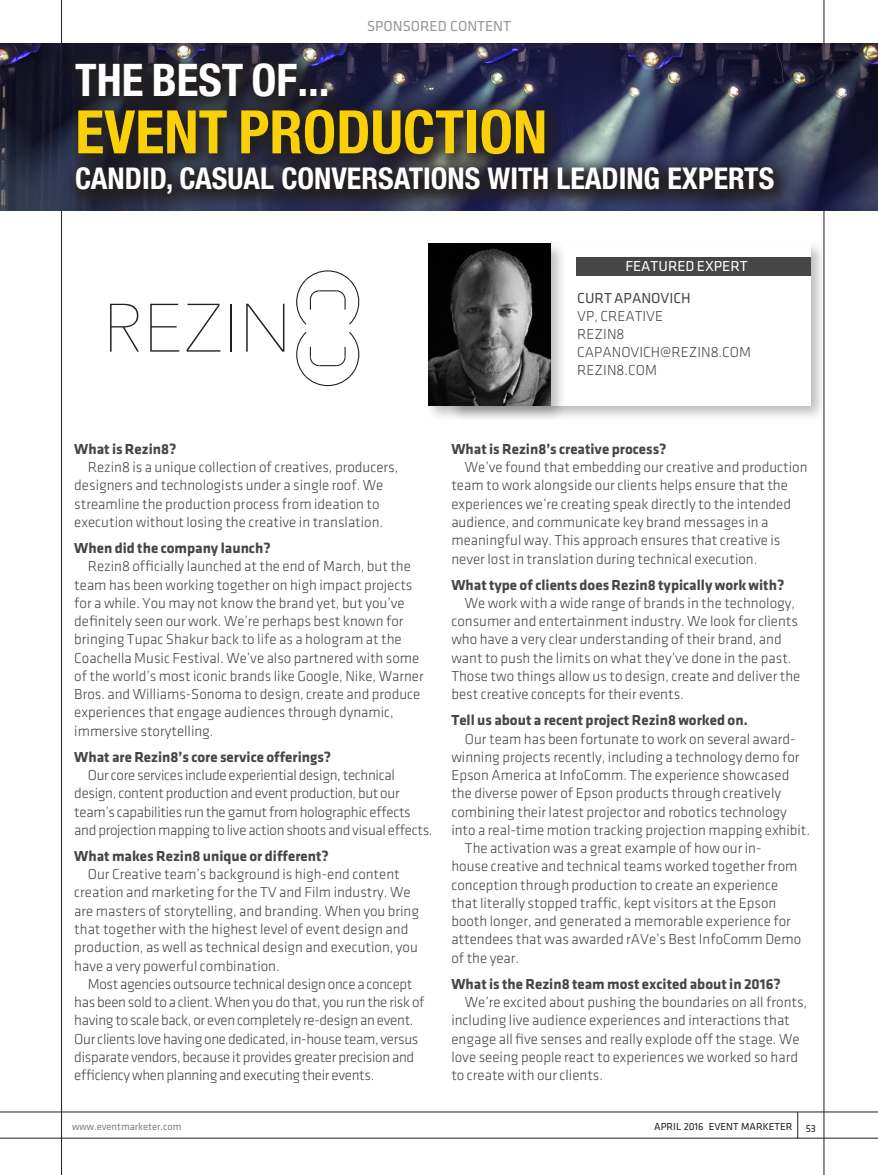
<style>
.page{position:relative;width:878px;height:1175px;background:#fff}
.page>*{position:absolute;margin:0;border:0;box-sizing:border-box;transform-origin:0 0}
.body{font:700 condensed 60px "Helvetica Neue LT Std";color:#fad109}
.body-2{font:700 condensed 45px "Helvetica Neue LT Std";color:#fff}
.t1{font:700 condensed 30px "Helvetica Neue LT Std";color:#fff}
.body-3{font:15px/18.3px "Klavika Light TF";color:#464647}
.body-4{font:15px/18.3px "Klavika Light TF";letter-spacing:-.02em;color:#464647}
.question{font:700 15px "Klavika";color:#464647}
.contactt{font:15px "Klavika Light TF";color:#464647}
.banner{font:15px "Klavika";color:#949698}
.contact{font:15px "Klavika";color:#fff}
.blue_contact{font:15px "Klavika";color:#464647}
.t2{font:10.5px "Klavika";color:#231f20}
.t3{font:10.5px "Klavika";color:#808285}
</style>
<div class="page">
<hr style="left:823px;top:0;width:1px;height:1174px;background:#231f20">
<hr style="left:61px;top:0;width:1px;height:1174px;background:#231f20">
<svg style="left:797px;top:1112px;width:1px;height:25px"></svg>
<hr style="left:0;top:1111px;width:878px;height:1px;background:#231f20">
<hr style="left:0;top:1137px;width:878px;height:1px;background:#231f20">
<img style="left:0;top:43px;width:878px;height:167px">
<svg style="left:63px;top:51px;width:731px;height:160px;background:#2b2c3e"></svg>
<div style="left:447px;top:240px;width:380px;height:182px;background:#231f20;opacity:.3"></div>
<div style="left:451px;top:244px;width:359px;height:162px;background:#fff"></div>
<div style="left:576px;top:257px;width:234px;height:18px;background:#464647"></div>
<div style="left:425px;top:240px;width:142px;height:182px;background:#231f20;opacity:.3"></div>
<img style="left:429px;top:244px;width:121px;height:162px">
<svg style="left:296px;top:270px;width:63px;height:54px"></svg>
<svg style="left:296px;top:332px;width:63px;height:54px"></svg>
<svg style="left:110px;top:304px;width:29px;height:47px"></svg>
<svg style="left:150px;top:304px;width:29px;height:47px"></svg>
<svg style="left:187px;top:304px;width:33px;height:47px"></svg>
<hr style="left:230px;top:304px;width:2px;height:47px;background:#231f20">
<svg style="left:246px;top:304px;width:38px;height:47px"></svg>
<p class="banner" style="left:367px;top:18px;width:145px">SPONSORED CONTENT</p>
<p class="body-2" style="left:75px;top:53px;width:256px">THE BEST OF...</p>
<p class="body" style="left:75px;top:96px;width:473px">EVENT PRODUCTION</p>
<p class="t1" style="left:75px;top:160px;width:700px">CANDID, CASUAL CONVERSATIONS WITH LEADING EXPERTS</p>
<p class="contact" style="left:625px;top:258px;width:124px">FEATURED EXPERT</p>
<p class="blue_contact" style="left:577px;top:289px;width:115px">CURT APANOVICH</p>
<p class="contactt" style="left:577px;top:307px;width:87px">VP, CREATIVE</p>
<p class="contactt" style="left:577px;top:325px;width:49px">REZIN8</p>
<p class="contactt" style="left:577px;top:343px;width:175px">CAPANOVICH@REZIN8.COM</p>
<p class="contactt" style="left:577px;top:361px;width:81px">REZIN8.COM</p>
<p class="question" style="left:74px;top:441px;width:104px">What is Rezin8?</p>
<p class="body-3" style="left:74px;top:458px;width:325px;text-indent:14px">Rezin8 is a unique collection of creatives, producers, designers and technologists under a single roof. We streamline the production process from ideation to execution without losing the creative in translation.</p>
<p class="question" style="left:74px;top:540px;width:198px">When did the company launch?</p>
<p class="body-3" style="left:74px;top:557px;width:351px;text-indent:14px">Rezin8 officially launched at the end of March, but the team has been working together on high impact projects for a while. You may not know the brand yet, but you’ve definitely seen our work. We’re perhaps best known for bringing Tupac Shakur back to life as a hologram at the Coachella Music Festival. We’ve also partnered with some of the world’s most iconic brands like Google, Nike, Warner Bros. and Williams-Sonoma to design, create and produce experiences that engage audiences through dynamic, immersive storytelling.</p>
<p class="question" style="left:74px;top:748px;width:258px">What are Rezin8’s core service offerings?</p>
<p class="body-4" style="left:74px;top:766px;width:360px;text-indent:14px">Our core services include experiential design, technical design, content production and event production, but our team’s capabilities run the gamut from holographic effects and projection mapping to live action shoots and visual effects.</p>
<p class="question" style="left:74px;top:847px;width:256px">What makes Rezin8 unique or different?</p>
<p class="body-3" style="left:74px;top:865px;width:346px;text-indent:14px">Our Creative team’s background is high-end content creation and marketing for the TV and Film industry. We are masters of storytelling, and branding. When you bring that together with the highest level of event design and production, as well as technical design and execution, you have a very powerful combination.</p>
<p class="body-4" style="left:74px;top:975px;width:352px;text-indent:14px">Most agencies outsource technical design once a concept has been sold to a client. When you do that, you run the risk of having to scale back, or even completely re-design an event.<br>Our clients love having one dedicated, in-house team, versus disparate vendors, because it provides greater precision and efficiency when planning and executing their events.</p>
<p class="question" style="left:451px;top:441px;width:217px">What is Rezin8’s creative process?</p>
<p class="body-3" style="left:451px;top:458px;width:357px;text-indent:14px">We’ve found that embedding our creative and production team to work alongside our clients helps ensure that the experiences we’re creating speak directly to the intended audience, and communicate key brand messages in a meaningful way. This approach ensures that creative is never lost in translation during technical execution.</p>
<p class="question" style="left:451px;top:576px;width:334px">What type of clients does Rezin8 typically work with?</p>
<p class="body-3" style="left:451px;top:594px;width:350px;text-indent:14px">We work with a wide range of brands in the technology, consumer and entertainment industry. We look for clients who have a very clear understanding of their brand, and want to push the limits on what they’ve done in the past.<br>Those two things allow us to design, create and deliver the best creative concepts for their events.</p>
<p class="question" style="left:451px;top:712px;width:298px">Tell us about a recent project Rezin8 worked on.</p>
<p class="body-3" style="left:451px;top:729px;width:360px;text-indent:14px">Our team has been fortunate to work on several award&shy;winning projects recently, including a technology demo for Epson America at InfoComm. The experience showcased the diverse power of Epson products through creatively combining their latest projector and robotics technology into a real-time motion tracking projection mapping exhibit.</p>
<p class="body-3" style="left:451px;top:839px;width:351px;text-indent:14px">The activation was a great example of how our in&shy;house creative and technical teams worked together from conception through production to create an experience that literally stopped traffic, kept visitors at the Epson booth longer, and generated a memorable experience for attendees that was awarded rAVe’s Best InfoComm Demo of the year.</p>
<p class="question" style="left:451px;top:975px;width:331px">What is the Rezin8 team most excited about in 2016?</p>
<p class="body-3" style="left:451px;top:993px;width:357px;text-indent:14px">We’re excited about pushing the boundaries on all fronts, including live audience experiences and interactions that engage all five senses and really explode off the stage. We love seeing people react to experiences we worked so hard to create with our clients.</p>
<p class="t3" style="left:72px;top:1120px;width:111px">www.eventmarketer.com</p>
<p class="t2" style="left:654px;top:1120px;width:140px">APRIL 2016 EVENT MARKETER</p>
<p class="t2" style="left:805px;top:1122px;width:12px">53</p>
</div>
